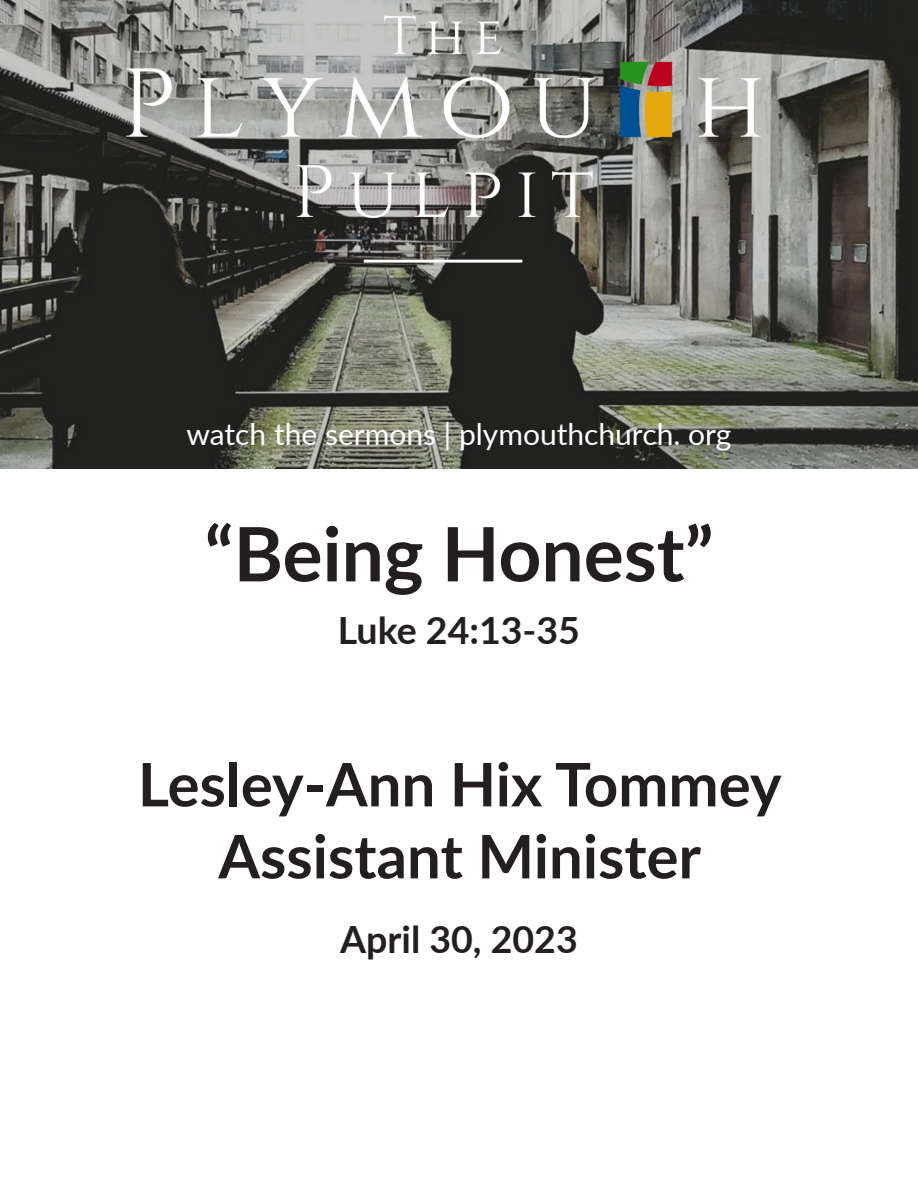
<style>
.page{position:relative;width:918px;height:1188px;background:#fff}
.page>*{position:absolute;margin:0;border:0;box-sizing:border-box;transform-origin:0 0}
.t1{font:700 75px "Lato";color:#231f20}
.t2{font:700 60px/72px "Lato";color:#231f20;text-align:center}
.t3{font:700 37.5px "Lato";color:#231f20}
.t4{font:30px "Lato";color:#fff}
</style>
<div class="page">
<img style="left:0;top:0;width:918px;height:468px">
<p class="t4" style="left:187px;top:413px;width:546px">watch the sermons | plymouthchurch. org</p>
<p class="t1" style="left:205px;top:499px;width:510px">“Being Honest”</p>
<p class="t3" style="left:338px;top:603px;width:244px">Luke 24:13-35</p>
<p class="t2" style="left:138px;top:746px;width:645px">Lesley-Ann Hix Tommey<br>Assistant Minister</p>
<p class="t3" style="left:340px;top:912px;width:239px">April 30, 2023</p>
</div>
